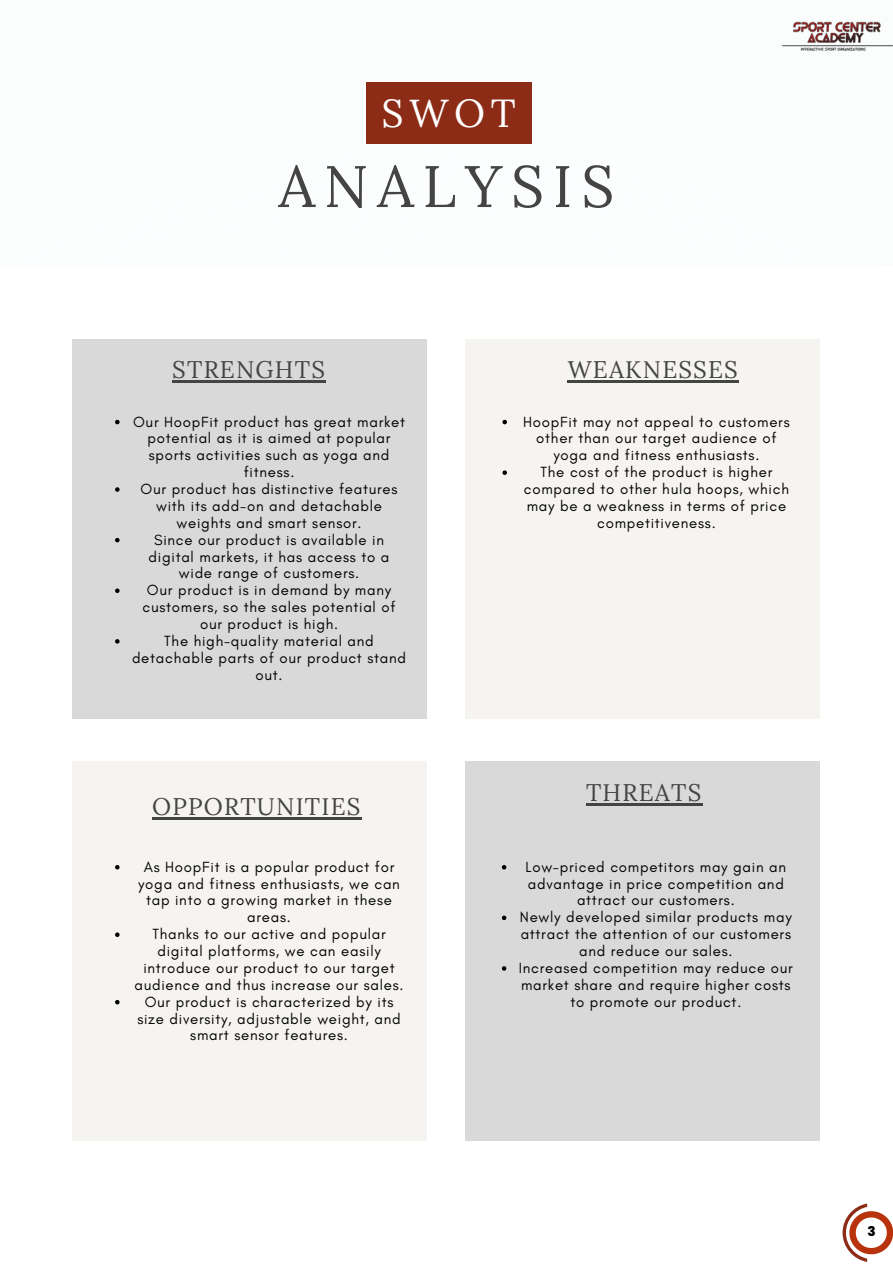
<style>
.page{position:relative;width:893px;height:1264px;background:#fff}
.page>*{position:absolute;margin:0;border:0;box-sizing:border-box;transform-origin:0 0}
.t1{font:58.5px "Lora";letter-spacing:.15em;color:#444}
.t2{font:39px "Lora";color:#fff}
.t3{font:24px "Lora";letter-spacing:.05em;color:#444}
.t4{font:15px/16.8px "Glacial Indifference";letter-spacing:.05em;color:#000;text-align:center}
.t5{font:800 13.5px "Poppins";color:#000}
</style>
<div class="page">
<div style="left:72px;top:339px;width:354px;height:379px;background:#d9d9d9"></div>
<div style="left:72px;top:761px;width:354px;height:380px;background:#f6f4f1"></div>
<div style="left:465px;top:339px;width:355px;height:379px;background:#f6f4f1"></div>
<div style="left:465px;top:761px;width:355px;height:380px;background:#d9d9d9"></div>
<hr style="left:172px;top:380px;width:154px;height:3px;background:#444">
<hr style="left:152px;top:817px;width:209px;height:2px;background:#444">
<hr style="left:568px;top:380px;width:171px;height:3px;background:#444">
<hr style="left:586px;top:803px;width:116px;height:2px;background:#444">
<svg style="left:115px;top:420px;width:4px;height:4px"></svg>
<svg style="left:115px;top:487px;width:4px;height:5px"></svg>
<svg style="left:115px;top:538px;width:4px;height:4px"></svg>
<svg style="left:115px;top:588px;width:4px;height:5px"></svg>
<svg style="left:115px;top:639px;width:4px;height:4px"></svg>
<div style="left:366px;top:82px;width:165px;height:62px;background:#8c2c17"></div>
<svg style="left:502px;top:420px;width:5px;height:4px"></svg>
<svg style="left:502px;top:470px;width:5px;height:5px"></svg>
<svg style="left:115px;top:865px;width:4px;height:4px"></svg>
<svg style="left:115px;top:932px;width:4px;height:5px"></svg>
<svg style="left:115px;top:1000px;width:4px;height:4px"></svg>
<svg style="left:502px;top:865px;width:4px;height:4px"></svg>
<svg style="left:502px;top:915px;width:4px;height:5px"></svg>
<svg style="left:502px;top:966px;width:4px;height:4px"></svg>
<svg style="left:842px;top:1203px;width:50px;height:58px"></svg>
<img style="left:781px;top:21px;width:111px;height:30px">
<p class="t2" style="left:381px;top:88px;width:136px">SWOT</p>
<p class="t1" style="left:278px;top:148px;width:337px">ANALYSIS</p>
<p class="t3" style="left:172px;top:354px;width:154px">STRENGHTS</p>
<p class="t4" style="left:133px;top:413px;width:273px">Our HoopFit product has great market potential as it is aimed at popular sports activities such as yoga and fitness.</p>
<p class="t4" style="left:140px;top:480px;width:258px">Our product has distinctive features with its add-on and detachable weights and smart sensor.</p>
<p class="t4" style="left:149px;top:531px;width:242px">Since our product is available in digital markets, it has access to a wide range of customers.</p>
<p class="t4" style="left:142px;top:581px;width:254px">Our product is in demand by many customers, so the sales potential of our product is high.</p>
<p class="t4" style="left:132px;top:632px;width:275px">The high-quality material and detachable parts of our product stand out.</p>
<p class="t3" style="left:152px;top:790px;width:210px">OPPORTUNITIES</p>
<p class="t4" style="left:138px;top:858px;width:263px">As HoopFit is a popular product for yoga and fitness enthusiasts, we can tap into a growing market in these areas.</p>
<p class="t4" style="left:134px;top:925px;width:270px">Thanks to our active and popular digital platforms, we can easily introduce our product to our target audience and thus increase our sales.</p>
<p class="t4" style="left:137px;top:993px;width:265px">Our product is characterized by its size diversity, adjustable weight, and smart sensor features.</p>
<p class="t3" style="left:568px;top:354px;width:171px">WEAKNESSES</p>
<p class="t4" style="left:523px;top:413px;width:268px">HoopFit may not appeal to customers other than our target audience of yoga and fitness enthusiasts.</p>
<p class="t4" style="left:524px;top:463px;width:266px">The cost of the product is higher compared to other hula hoops, which may be a weakness in terms of price competitiveness.</p>
<p class="t3" style="left:586px;top:776px;width:117px">THREATS</p>
<p class="t4" style="left:525px;top:858px;width:262px">Low-priced competitors may gain an advantage in price competition and attract our customers.</p>
<p class="t4" style="left:520px;top:908px;width:273px">Newly developed similar products may attract the attention of our customers and reduce our sales.</p>
<p class="t4" style="left:519px;top:959px;width:275px">Increased competition may reduce our market share and require higher costs to promote our product.</p>
<p class="t5" style="left:867px;top:1222px;width:10px">3</p>
</div>
